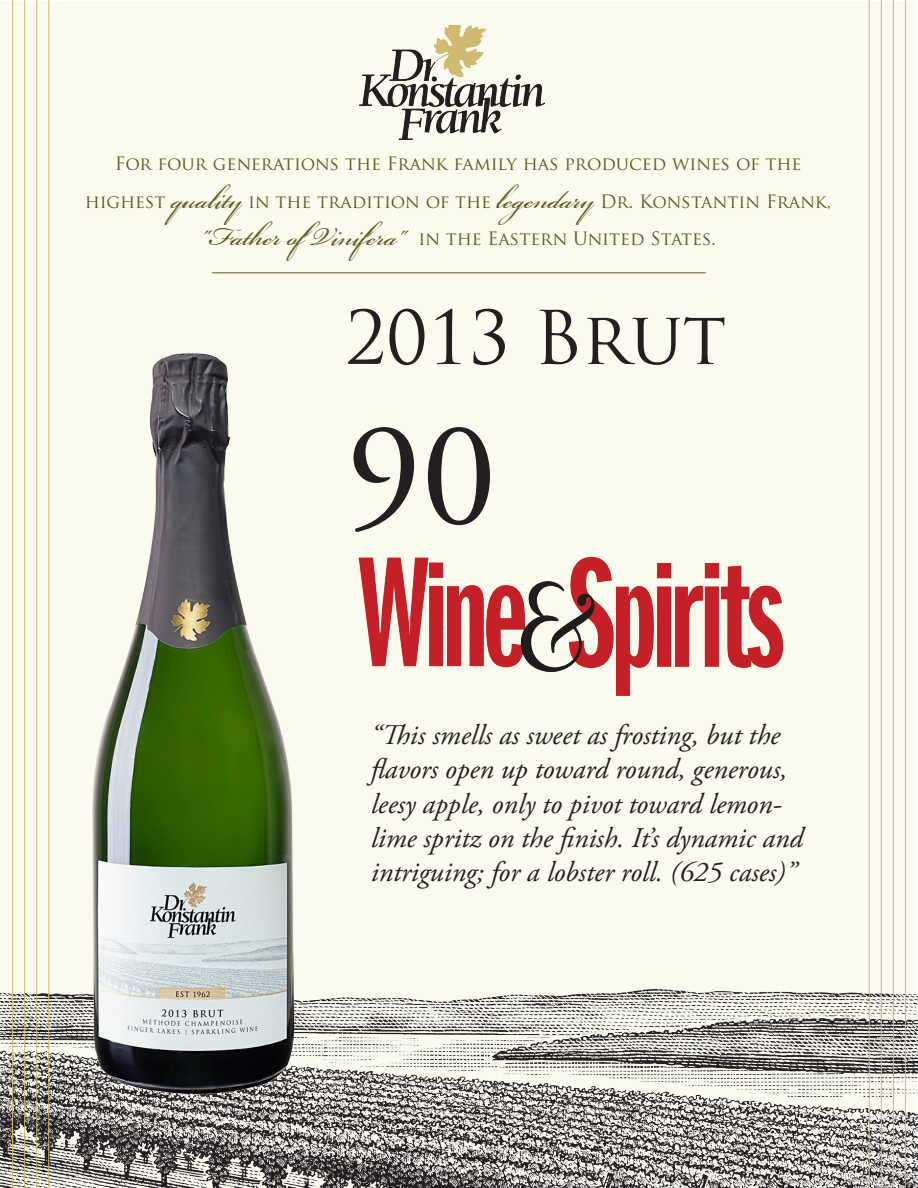
<style>
.page{position:relative;width:918px;height:1188px;background:#fff}
.page>*{position:absolute;margin:0;border:0;box-sizing:border-box;transform-origin:0 0}
.t1{font:150px "Adobe Garamond Pro";color:#231f20}
.t2{font:72px "Trajan Pro";color:#231f20}
.t3{font:42px "Bickham Script MM";color:#635a24}
.t4{font:italic 28.5px/34.2px "Adobe Garamond Pro";color:#231f20}
.t5{font:18px "Trajan Pro";color:#635a24}
</style>
<div class="page">
<div style="left:1px;top:1px;width:916px;height:1187px;background:#fbfaee"></div>
<img style="left:0;top:974px;width:918px;height:214px">
<img style="left:360px;top:25px;width:184px;height:114px">
<img style="left:77px;top:353px;width:234px;height:762px">
<img style="left:358px;top:556px;width:426px;height:140px">
<hr style="left:212px;top:273px;width:494px;height:1px;background:#635a24">
<hr style="left:12px;top:0;width:1px;height:1188px;background:#cfba6c">
<hr style="left:24px;top:0;width:1px;height:1188px;background:#cfba6c">
<hr style="left:36px;top:0;width:1px;height:1188px;background:#cfba6c">
<hr style="left:48px;top:0;width:1px;height:1188px;background:#cfba6c">
<hr style="left:869px;top:0;width:1px;height:1188px;background:#cfba6c">
<hr style="left:881px;top:0;width:1px;height:1188px;background:#cfba6c">
<hr style="left:893px;top:0;width:1px;height:1188px;background:#cfba6c">
<hr style="left:905px;top:0;width:1px;height:1188px;background:#cfba6c">
<p class="t5" style="left:115px;top:153px;width:688px">For four generations the Frank family has produced wines of the</p>
<p class="t5" style="left:85px;top:190px;width:82px">highest</p>
<p class="t3" style="left:171px;top:176px;width:72px">quality</p>
<p class="t3" style="left:497px;top:176px;width:99px">legendary</p>
<p class="t5" style="left:600px;top:190px;width:232px">Dr. Konstantin Frank,</p>
<p class="t5" style="left:248px;top:190px;width:244px">in the tradition of the</p>
<p class="t3" style="left:200px;top:214px;width:206px">"Father ofVinifera"</p>
<p class="t5" style="left:418px;top:228px;width:299px">in the Eastern United States.</p>
<p class="t2" style="left:345px;top:292px;width:383px">2013 Brut</p>
<p class="t1" style="left:346px;top:385px;width:151px">90</p>
<p class="t4" style="left:371px;top:719px;width:434px">“This smells as sweet as frosting, but the flavors open up toward round, generous, leesy apple, only to pivot toward lemon&shy;lime spritz on the finish. It’s dynamic and intriguing; for a lobster roll. (625 cases)”</p>
</div>
